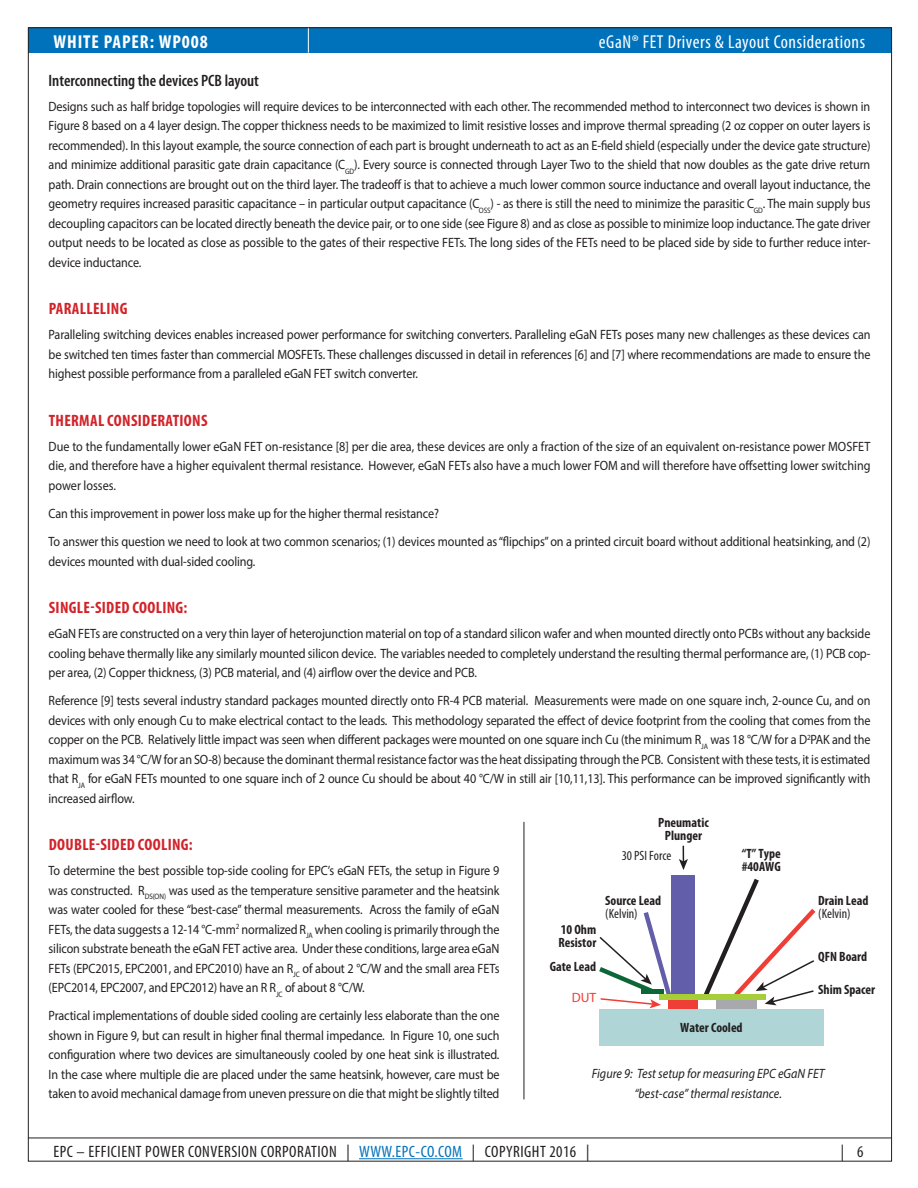
<style>
.page{position:relative;width:918px;height:1188px;background:#fff}
.page>*{position:absolute;margin:0;border:0;box-sizing:border-box;transform-origin:0 0}
.t1{font:condensed 18.75px "Myriad Pro";letter-spacing:.03em;color:#fff}
.t2{font:700 condensed 18.75px "Myriad Pro";letter-spacing:.05em;color:#fff}
.Subhead{font:700 condensed 16.5px "Myriad Pro";letter-spacing:.02em;color:#d1232a}
.t3{font:condensed 16.5px "Myriad Pro";letter-spacing:.03em;color:#231f20}
.Sub-Subhead{font:600 condensed 16.5px "Myriad Pro";color:#231f20}
.Body_Text{font:13.5px/19.5px "Myriad Pro";letter-spacing:-.01em;color:#231f20;text-align:justify;scale:.9 1}
.t4{font:700 condensed 13.5px/13.5px "Myriad Pro";color:#231f20}
.t5{font:italic 13.5px "Myriad Pro";color:#231f20;scale:.9 1}
.t6{font:condensed 13.5px "Myriad Pro";color:#231f20}
.t7{font:900 condensed 13.5px "Myriad Pro";color:#ee3e35}
.s1{font-weight:400}
.s2{color:#0072bc}
</style>
<div class="page">
<div style="left:28px;top:27px;width:864px;height:26px;background:#0072bc"></div>
<hr style="left:28px;top:1138px;width:864px;height:1px;background:#231f20">
<hr style="left:359px;top:1158px;width:104px;height:1px;background:#0072bc">
<svg style="left:308px;top:29px;width:1px;height:24px"></svg>
<div style="left:671px;top:875px;width:24px;height:119px;background:#625ea9"></div>
<div style="left:668px;top:1000px;width:30px;height:10px;background:#ee3e35"></div>
<div style="left:716px;top:1000px;width:41px;height:9px;background:#a8a9ad"></div>
<svg style="left:599px;top:912px;width:72px;height:96px"></svg>
<svg style="left:704px;top:878px;width:112px;height:127px"></svg>
<svg style="left:679px;top:846px;width:9px;height:24px"></svg>
<div style="left:659px;top:994px;width:107px;height:6px;background:#a6ce39"></div>
<div style="left:600px;top:1009px;width:224px;height:36px;background:#afd5d6"></div>
<hr style="left:524px;top:822px;width:1px;height:277px;background:#231f20">
<h1 class="t2" style="left:53px;top:30px;width:156px">WHITE PAPER: WP008</h1>
<h1 class="t1" style="left:599px;top:30px;width:268px">eGaN® FET Drivers &amp; Layout Considerations</h1>
<p class="Sub-Subhead" style="left:49px;top:70px;width:212px">Interconnecting the devices PCB layout</p>
<p class="Body_Text" style="left:49px;top:96px;width:915px">Designs such as half bridge topologies will require devices to be interconnected with each other. The recommended method to interconnect two devices is shown in Figure 8 based on a 4 layer design. The copper thickness needs to be maximized to limit resistive losses and improve thermal spreading (2 oz copper on outer layers is recommended). In this layout example, the source connection of each part is brought underneath to act as an E-field shield (especially under the device gate structure) and minimize additional parasitic gate drain capacitance (C<sub>GD</sub>). Every source is connected through Layer Two to the shield that now doubles as the gate drive return path. Drain connections are brought out on the third layer. The tradeoff is that to achieve a much lower common source inductance and overall layout inductance, the geometry requires increased parasitic capacitance – in particular output capacitance (C<sub>OSS</sub>) - as there is still the need to minimize the parasitic C<sub>GD</sub>. The main supply bus decoupling capacitors can be located directly beneath the device pair, or to one side (see Figure 8) and as close as possible to minimize loop inductance. The gate driver output needs to be located as close as possible to the gates of their respective FETs. The long sides of the FETs need to be placed side by side to further reduce inter&shy;device inductance.</p>
<p class="Subhead" style="left:49px;top:299px;width:80px">PARALLELING</p>
<p class="Body_Text" style="left:49px;top:325px;width:915px">Paralleling switching devices enables increased power performance for switching converters. Paralleling eGaN FETs poses many new challenges as these devices can be switched ten times faster than commercial MOSFETs. These challenges discussed in detail in references [6] and [7] where recommendations are made to ensure the highest possible performance from a paralleled eGaN FET switch converter.</p>
<p class="Subhead" style="left:49px;top:410px;width:160px">THERMAL CONSIDERATIONS</p>
<p class="Body_Text" style="left:49px;top:436px;width:915px">Due to the fundamentally lower eGaN FET on-resistance [8] per die area, these devices are only a fraction of the size of an equivalent on-resistance power MOSFET die, and therefore have a higher equivalent thermal resistance. However, eGaN FETs also have a much lower FOM and will therefore have offsetting lower switching power losses.</p>
<p class="Body_Text" style="left:49px;top:503px;width:435px">Can this improvement in power loss make up for the higher thermal resistance?</p>
<p class="Body_Text" style="left:49px;top:532px;width:915px">To answer this question we need to look at two common scenarios; (1) devices mounted as “flipchips” on a printed circuit board without additional heatsinking, and (2) devices mounted with dual-sided cooling.</p>
<p class="Subhead" style="left:49px;top:597px;width:140px">SINGLE-SIDED COOLING:</p>
<p class="Body_Text" style="left:49px;top:624px;width:915px">eGaN FETs are constructed on a very thin layer of heterojunction material on top of a standard silicon wafer and when mounted directly onto PCBs without any backside cooling behave thermally like any similarly mounted silicon device. The variables needed to completely understand the resulting thermal performance are, (1) PCB cop&shy;per area, (2) Copper thickness, (3) PCB material, and (4) airflow over the device and PCB.</p>
<p class="Body_Text" style="left:49px;top:691px;width:915px">Reference [9] tests several industry standard packages mounted directly onto FR-4 PCB material. Measurements were made on one square inch, 2-ounce Cu, and on devices with only enough Cu to make electrical contact to the leads. This methodology separated the effect of device footprint from the cooling that comes from the copper on the PCB. Relatively little impact was seen when different packages were mounted on one square inch Cu (the minimum R<sub>JA</sub> was 18 °C/W for a D<sup>2</sup>PAK and the maximum was 34 °C/W for an SO-8) because the dominant thermal resistance factor was the heat dissipating through the PCB. Consistent with these tests, it is estimated that R<sub>JA</sub> for eGaN FETs mounted to one square inch of 2 ounce Cu should be about 40 °C/W in still air [10,11,13]. This performance can be improved significantly with increased airflow.</p>
<p class="Subhead" style="left:49px;top:835px;width:146px">DOUBLE-SIDED COOLING:</p>
<p class="Body_Text" style="left:49px;top:861px;width:503px">To determine the best possible top-side cooling for EPC’s eGaN FETs, the setup in Figure 9 was constructed. R<sub>DS(ON)</sub> was used as the temperature sensitive parameter and the heatsink was water cooled for these “best-case” thermal measurements. Across the family of eGaN FETs, the data suggests a 12-14 °C-mm<sup>2</sup> normalized R<sub>JA</sub> when cooling is primarily through the silicon substrate beneath the eGaN FET active area. Under these conditions, large area eGaN FETs (EPC2015, EPC2001, and EPC2010) have an R<sub>JC</sub> of about 2 °C/W and the small area FETs (EPC2014, EPC2007, and EPC2012) have an R R<sub>JC</sub> of about 8 °C/W.</p>
<p class="Body_Text" style="left:49px;top:1006px;width:503px">Practical implementations of double sided cooling are certainly less elaborate than the one shown in Figure 9, but can result in higher final thermal impedance. In Figure 10, one such configuration where two devices are simultaneously cooled by one heat sink is illustrated.<br>In the case where multiple die are placed under the same heatsink, however, care must be taken to avoid mechanical damage from uneven pressure on die that might be slightly tilted</p>
<p class="t4" style="left:680px;top:1020px;width:64px">Water Cooled</p>
<p class="t4" style="left:658px;top:815px;width:52px;text-align:center">Pneumatic<br>Plunger</p>
<p class="t6" style="left:622px;top:847px;width:51px">30 PSI Force</p>
<p class="t4" style="left:742px;top:846px;width:40px">“T” Type #40AWG</p>
<p class="t4" style="left:605px;top:893px;width:57px">Source Lead <span class="s1">(Kelvin)</span></p>
<p class="t4" style="left:818px;top:893px;width:52px">Drain Lead <span class="s1">(Kelvin)</span></p>
<p class="t4" style="left:559px;top:922px;width:39px">10 Ohm<br>Resistor</p>
<p class="t4" style="left:550px;top:960px;width:48px">Gate Lead</p>
<p class="t7" style="left:572px;top:989px;width:26px">DUT</p>
<p class="t4" style="left:818px;top:949px;width:50px">QFN Board</p>
<p class="t4" style="left:818px;top:982px;width:58px">Shim Spacer</p>
<p class="t5" style="left:592px;top:1065px;width:260px">Figure 9: Test setup for measuring EPC eGaN FET</p>
<p class="t5" style="left:635px;top:1085px;width:165px">“best-case” thermal resistance.</p>
<p class="t3" style="left:53px;top:1142px;width:537px">EPC – EFFICIENT POWER CONVERSION CORPORATION | <span class="s2">WWW.EPC-CO.COM</span> | COPYRIGHT 2016 |</p>
<p class="t3" style="left:841px;top:1142px;width:24px">| 6</p>
</div>
